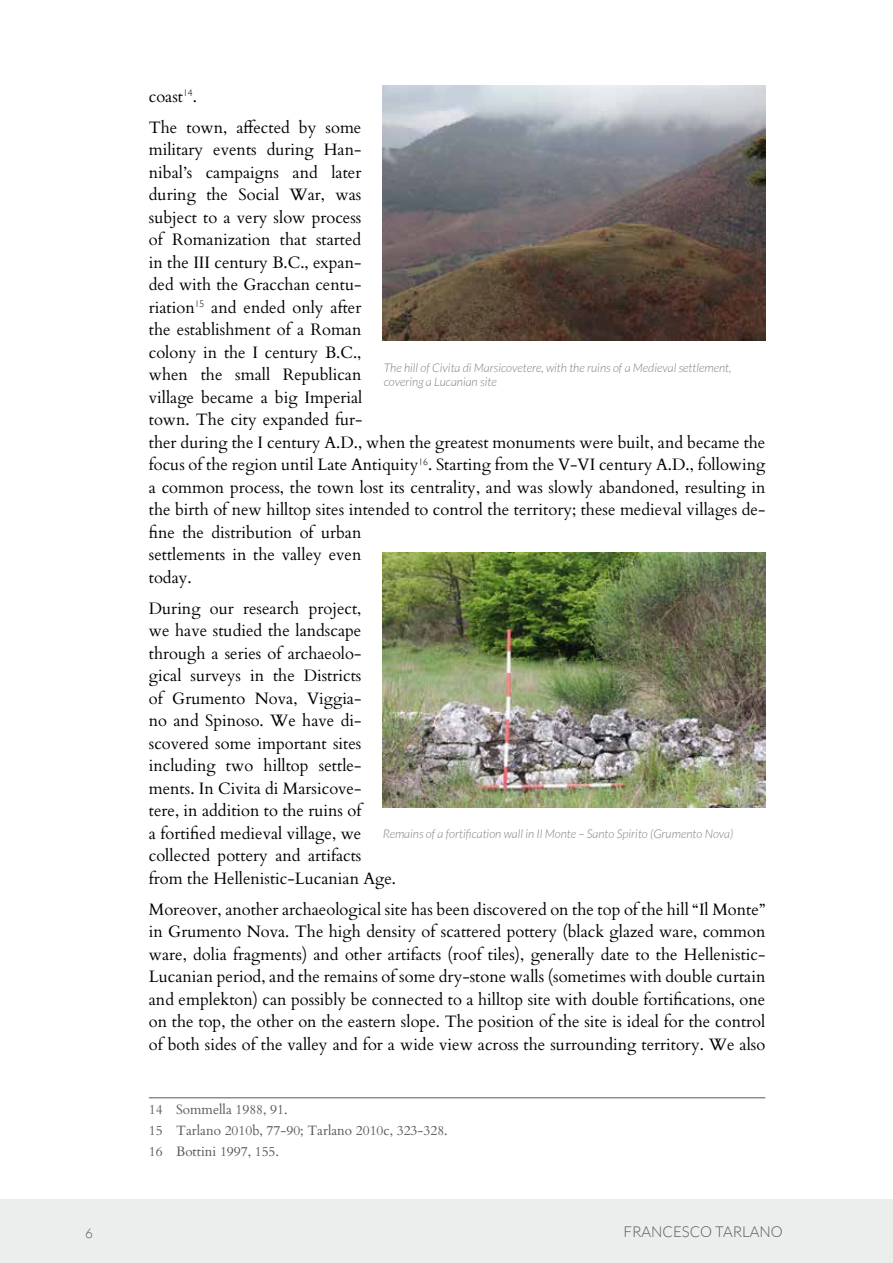
<style>
.page{position:relative;width:893px;height:1263px;background:#fff}
.page>*{position:absolute;margin:0;border:0;box-sizing:border-box;transform-origin:0 0}
.t1{font:16.5px/22.5px "Cardo";color:#000}
.t2{font:300 15px "Lato";color:#58585a}
.t3{font:13.5px/20.7px "Cardo";color:#58585a}
.t4{font:300 13.5px "Lato";color:#58585a}
.t5{font:italic 300 12px/14.4px "Lato";color:#7e7f81}
</style>
<div class="page">
<div style="left:0;top:1199px;width:893px;height:64px;background:#eceded"></div>
<hr style="left:149px;top:1097px;width:616px;height:1px;background:#58585a">
<img style="left:383px;top:86px;width:382px;height:255px">
<img style="left:383px;top:552px;width:382px;height:255px">
<p class="t1" style="left:149px;top:80px;width:214px;line-height:31px">coast<sup>14</sup>.<br>The town, affected by some</p>
<p class="t1" style="left:149px;top:137px;width:618px">military events during Han-<br>nibal’s campaigns and later<br>during the Social War, was<br>subject to a very slow process<br>of Romanization that started<br>in the III century B.C., expan-<br>ded with the Gracchan centu-<br>riation<sup>15</sup> and ended only after<br>the establishment of a Roman<br>colony in the I century B.C.,<br>when the small Republican<br>village became a big Imperial<br>town. The city expanded fur-<br>ther during the I century A.D., when the greatest monuments were built, and became the focus of the region until Late Antiquity<sup>16</sup>. Starting from the V-VI century A.D., following a common process, the town lost its centrality, and was slowly abandoned, resulting in the birth of new hilltop sites intended to control the territory; these medieval villages de&shy;fine the distribution of urban<br>settlements in the valley even<br>today.</p>
<p class="t1" style="left:149px;top:596px;width:249px">During our research project,<br>we have studied the landscape through a series of archaeolo&shy;gical surveys in the Districts<br>of Grumento Nova, Viggia-<br>no and Spinoso. We have di&shy;scovered some important sites including two hilltop settle&shy;ments. In Civita di Marsicove-<br>tere, in addition to the ruins of<br>a fortified medieval village, we collected pottery and artifacts from the Hellenistic-Lucanian Age.</p>
<p class="t1" style="left:149px;top:897px;width:618px;text-align:justify">Moreover, another archaeological site has been discovered on the top of the hill “Il Monte” in Grumento Nova. The high density of scattered pottery (black glazed ware, common ware, dolia fragments) and other artifacts (roof tiles), generally date to the Hellenistic-Lucanian period, and the remains of some dry-stone walls (sometimes with double curtain and emplekton) can possibly be connected to a hilltop site with double fortifications, one on the top, the other on the eastern slope. The position of the site is ideal for the control of both sides of the valley and for a wide view across the surrounding territory. We also</p>
<p class="t5" style="left:384px;top:361px;width:349px">The hill of Civita di Marsicovetere, with the ruins of a Medieval settlement, covering a Lucanian site</p>
<p class="t5" style="left:383px;top:827px;width:352px">Remains of a fortification wall in Il Monte – Santo Spirito (Grumento Nova)</p>
<p class="t3" style="left:149px;top:1099px;width:300px">14 Sommella 1988, 91.<br>15 Tarlano 2010b, 77-90; Tarlano 2010c, 323-328.<br>16 Bottini 1997, 155.</p>
<p class="t4" style="left:85px;top:1226px;width:9px">6</p>
<p class="t2" style="left:623px;top:1224px;width:161px">FRANCESCO TARLANO</p>
</div>
